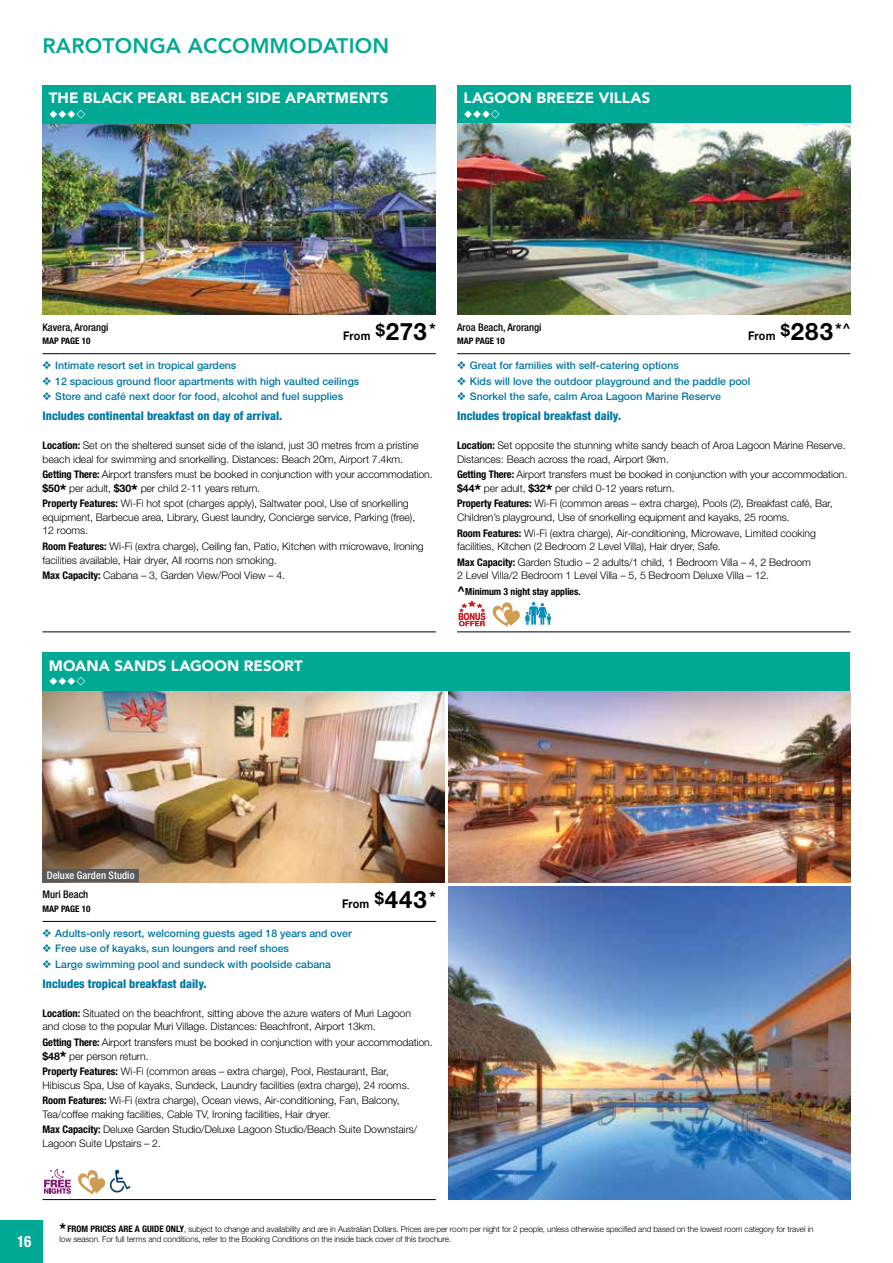
<style>
.page{position:relative;width:893px;height:1263px;background:#fff}
.page>*{position:absolute;margin:0;border:0;box-sizing:border-box;transform-origin:0 0}
.t1{font:800 21px "Avenir";letter-spacing:.01em;color:#00a994}
.t2{font:700 condensed 15.75px "Helvetica Neue LT Std";color:#fff;scale:.95 1}
.t3{font:900 15px "Avenir";letter-spacing:.005em;color:#fff}
.t4{font:800 condensed 12px "Helvetica Neue LT Std";color:#0076a3}
.t5{font:700 12px "Helvetica Neue LT Std";letter-spacing:.02em;color:#000;scale:.9 1}
.t6{font:300 10.5px/13.5px "Helvetica Neue LT Std";letter-spacing:-.005em;color:#000}
.t7{font:500 10.5px "Helvetica Neue LT Std";color:#0076a3}
.t8{font:500 condensed 10.5px "Helvetica Neue LT Std";color:#000}
.t9{font:500 condensed 10.5px "Helvetica Neue LT Std";letter-spacing:.01em;color:#fff}
.t10{font:700 condensed 9.75px "Helvetica Neue LT Std";letter-spacing:-.005em;color:#000}
.t11{font:700 condensed 9px "Helvetica Neue LT Std";color:#000}
.t12{font:300 8.25px/9.9px "Helvetica Neue LT Std";letter-spacing:-.01em;color:#000}
.s1{font-size:24px}
.s2{font-weight:700;font-stretch:condensed}
.s3{font-weight:700}
.s4{font-weight:700;font-size:16.5px}
.s5{font-stretch:normal;font-size:13.5px}
.s6{font-weight:700;font-stretch:condensed;font-size:9px}
</style>
<div class="page">
<div style="left:0;top:1220px;width:43px;height:43px;background:#00a994"></div>
<img style="left:43px;top:123px;width:393px;height:192px">
<hr style="left:43px;top:631px;width:393px;height:1px;background:#000">
<div style="left:43px;top:85px;width:393px;height:38px;background:#00a994"></div>
<hr style="left:43px;top:353px;width:393px;height:1px;background:#000">
<div style="left:457px;top:85px;width:393px;height:38px;background:#00a994"></div>
<hr style="left:457px;top:353px;width:393px;height:1px;background:#000">
<hr style="left:457px;top:631px;width:393px;height:1px;background:#000">
<svg style="left:459px;top:600px;width:26px;height:26px"></svg>
<svg style="left:493px;top:602px;width:58px;height:24px"></svg>
<img style="left:457px;top:123px;width:393px;height:192px">
<img style="left:43px;top:691px;width:401px;height:191px">
<div style="left:43px;top:869px;width:96px;height:13px;background:#58595b"></div>
<hr style="left:43px;top:921px;width:393px;height:1px;background:#000">
<hr style="left:43px;top:1199px;width:393px;height:1px;background:#000">
<svg style="left:44px;top:1168px;width:27px;height:26px"></svg>
<svg style="left:78px;top:1170px;width:53px;height:24px"></svg>
<img style="left:449px;top:691px;width:401px;height:191px">
<img style="left:449px;top:887px;width:401px;height:312px">
<div style="left:43px;top:653px;width:807px;height:38px;background:#00a994"></div>
<h1 class="t1" style="left:43px;top:29px;width:348px">RAROTONGA ACCOMMODATION</h1>
<h3 class="t3" style="left:49px;top:85px;width:341px">THE BLACK PEARL BEACH SIDE APARTMENTS</h3>
<h3 class="t3" style="left:463px;top:85px;width:188px">LAGOON BREEZE VILLAS</h3>
<p class="t5" style="left:343px;top:329px;width:104px">From <sup>$</sup><span class="s1">273</span> <sup>*</sup></p>
<p class="t8" style="left:43px;top:321px;width:68px">Kavera, Arorangi</p>
<p class="t11" style="left:43px;top:335px;width:49px">MAP PAGE 10</p>
<p class="t7" style="left:43px;top:359px;width:195px">❖ Intimate resort set in tropical gardens</p>
<p class="t7" style="left:43px;top:375px;width:318px">❖ 12 spacious ground floor apartments with high vaulted ceilings</p>
<p class="t7" style="left:43px;top:390px;width:302px">❖ Store and café next door for food, alcohol and fuel supplies</p>
<p class="t4" style="left:43px;top:408px;width:241px">Includes continental breakfast on day of arrival.</p>
<p class="t6" style="left:43px;top:438px;width:377px"><span class="s2">Location:</span> Set on the sheltered sunset side of the island, just 30 metres from a pristine beach ideal for swimming and snorkelling. Distances: Beach 20m, Airport 7.4km.</p>
<p class="t6" style="left:43px;top:468px;width:392px"><span class="s2">Getting There:</span> Airport transfers must be booked in conjunction with your accommodation. <span class="s3">$50</span><span class="s4">*</span> per adult, <span class="s3">$30</span><span class="s4">*</span> per child 2-11 years return.</p>
<p class="t6" style="left:43px;top:497px;width:374px"><span class="s2">Property Features:</span> Wi-Fi hot spot (charges apply), Saltwater pool, Use of snorkelling equipment, Barbecue area, Library, Guest laundry, Concierge service, Parking (free),<br>12 rooms.</p>
<p class="t6" style="left:43px;top:539px;width:383px"><span class="s2">Room Features:</span> Wi-Fi (extra charge), Ceiling fan, Patio, Kitchen with microwave, Ironing facilities available, Hair dryer, All rooms non smoking.</p>
<p class="t6" style="left:43px;top:568px;width:244px"><span class="s2">Max Capacity:</span> Cabana – 3, Garden View/Pool View – 4.</p>
<p class="t5" style="left:748px;top:329px;width:115px">From <sup>$</sup><span class="s1">283</span> <sup>*</sup><sup>^</sup></p>
<p class="t8" style="left:457px;top:321px;width:86px">Aroa Beach, Arorangi</p>
<p class="t11" style="left:457px;top:335px;width:49px">MAP PAGE 10</p>
<p class="t7" style="left:457px;top:359px;width:223px">❖ Great for families with self-catering options</p>
<p class="t7" style="left:457px;top:375px;width:295px">❖ Kids will love the outdoor playground and the paddle pool</p>
<p class="t7" style="left:457px;top:390px;width:265px">❖ Snorkel the safe, calm Aroa Lagoon Marine Reserve</p>
<p class="t4" style="left:457px;top:408px;width:166px">Includes tropical breakfast daily.</p>
<p class="t6" style="left:457px;top:438px;width:390px"><span class="s2">Location:</span> Set opposite the stunning white sandy beach of Aroa Lagoon Marine Reserve.<br>Distances: Beach across the road, Airport 9km.</p>
<p class="t6" style="left:457px;top:468px;width:392px"><span class="s2">Getting There:</span> Airport transfers must be booked in conjunction with your accommodation. <span class="s3">$44</span><span class="s4">*</span> per adult, <span class="s3">$32</span><span class="s4">*</span> per child 0-12 years return.</p>
<p class="t6" style="left:457px;top:497px;width:377px"><span class="s2">Property Features:</span> Wi-Fi (common areas – extra charge), Pools (2), Breakfast café, Bar,<br>Children’s playground, Use of snorkelling equipment and kayaks, 25 rooms.</p>
<p class="t6" style="left:457px;top:526px;width:360px"><span class="s2">Room Features:</span> Wi-Fi (extra charge), Air-conditioning, Microwave, Limited cooking facilities, Kitchen (2 Bedroom 2 Level Villa), Hair dryer, Safe.</p>
<p class="t6" style="left:457px;top:555px;width:355px"><span class="s2">Max Capacity:</span> Garden Studio – 2 adults/1 child, 1 Bedroom Villa – 4, 2 Bedroom<br>2 Level Villa/2 Bedroom 1 Level Villa – 5, 5 Bedroom Deluxe Villa – 12.</p>
<p class="t10" style="left:457px;top:585px;width:125px"><span class="s5">^</span>Minimum 3 night stay applies.</p>
<h3 class="t3" style="left:49px;top:653px;width:255px">MOANA SANDS LAGOON RESORT</h3>
<p class="t9" style="left:47px;top:869px;width:89px">Deluxe Garden Studio</p>
<p class="t8" style="left:43px;top:888px;width:47px">Muri Beach</p>
<p class="t11" style="left:43px;top:903px;width:49px">MAP PAGE 10</p>
<p class="t7" style="left:43px;top:927px;width:311px">❖ Adults-only resort, welcoming guests aged 18 years and over</p>
<p class="t7" style="left:43px;top:942px;width:248px">❖ Free use of kayaks, sun loungers and reef shoes</p>
<p class="t7" style="left:43px;top:958px;width:290px">❖ Large swimming pool and sundeck with poolside cabana</p>
<p class="t4" style="left:43px;top:976px;width:166px">Includes tropical breakfast daily.</p>
<p class="t6" style="left:43px;top:1006px;width:370px"><span class="s2">Location:</span> Situated on the beachfront, sitting above the azure waters of Muri Lagoon and close to the popular Muri Village. Distances: Beachfront, Airport 13km.</p>
<p class="t6" style="left:43px;top:1035px;width:392px"><span class="s2">Getting There:</span> Airport transfers must be booked in conjunction with your accommodation. <span class="s3">$48</span><span class="s4">*</span> per person return.</p>
<p class="t6" style="left:43px;top:1064px;width:369px"><span class="s2">Property Features:</span> Wi-Fi (common areas – extra charge), Pool, Restaurant, Bar,<br>Hibiscus Spa, Use of kayaks, Sundeck, Laundry facilities (extra charge), 24 rooms.</p>
<p class="t6" style="left:43px;top:1093px;width:359px"><span class="s2">Room Features:</span> Wi-Fi (extra charge), Ocean views, Air-conditioning, Fan, Balcony,<br>Tea/coffee making facilities, Cable TV, Ironing facilities, Hair dryer.</p>
<p class="t6" style="left:43px;top:1123px;width:376px"><span class="s2">Max Capacity:</span> Deluxe Garden Studio/Deluxe Lagoon Studio/Beach Suite Downstairs/<br>Lagoon Suite Upstairs – 2.</p>
<p class="t5" style="left:342px;top:896px;width:106px">From <sup>$</sup><span class="s1">443</span> <sup>*</sup></p>
<h2 class="t2" style="left:17px;top:1232px;width:16px">16</h2>
<p class="t12" style="left:60px;top:1224px;width:755px"><span class="s4">*</span> <span class="s6">FROM PRICES ARE A GUIDE ONLY</span>, subject to change and availability and are in Australian Dollars. Prices are per room per night for 2 people, unless otherwise specified and based on the lowest room category for travel in low season. For full terms and conditions, refer to the Booking Conditions on the inside back cover of this brochure.</p>
</div>
